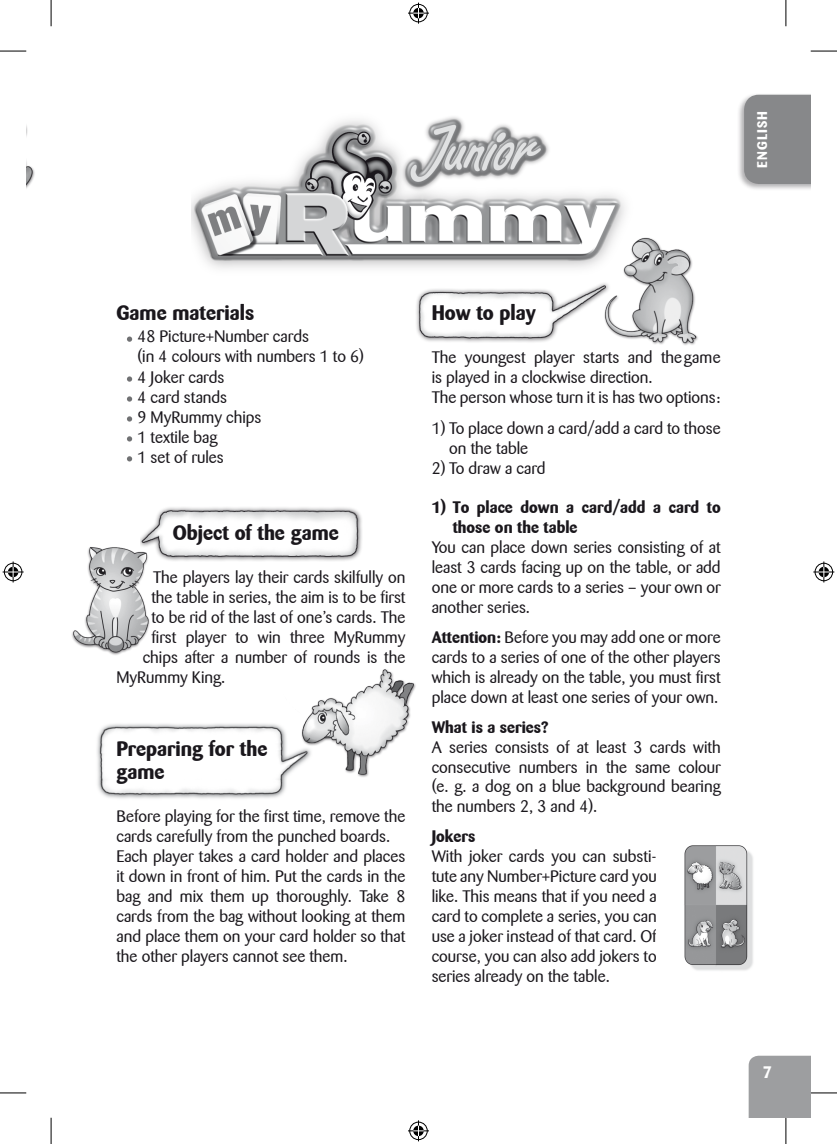
<style>
.page{position:relative;width:837px;height:1144px;background:#fff}
.page>*{position:absolute;margin:0;border:0;box-sizing:border-box;transform-origin:0 0}
.t1{font:700 21px/22.9px "Barmeno";color:#1a171c}
.t2{font:16.62px/19.9px "Barmeno";color:#1a171c}
.t3{font:700 16.62px/19.9px "Barmeno";color:#1a171c}
.t4{font:700 16.62px "Barmeno";color:#fff}
.t5{font:700 14px "Barmeno";letter-spacing:.075em;color:#fff}
.s1{font-weight:700}
</style>
<div class="page">
<img style="left:148px;top:507px;width:214px;height:54px">
<img style="left:97px;top:724px;width:189px;height:75px">
<img style="left:416px;top:296px;width:176px;height:46px">
<svg style="left:127px;top:336px;width:5px;height:6px"></svg>
<svg style="left:127px;top:376px;width:5px;height:6px"></svg>
<svg style="left:127px;top:396px;width:5px;height:6px"></svg>
<svg style="left:127px;top:416px;width:5px;height:6px"></svg>
<svg style="left:127px;top:436px;width:5px;height:5px"></svg>
<svg style="left:127px;top:456px;width:5px;height:5px"></svg>
<img style="left:684px;top:845px;width:69px;height:126px">
<img style="left:592px;top:237px;width:106px;height:108px">
<img style="left:283px;top:669px;width:133px;height:113px">
<img style="left:72px;top:531px;width:82px;height:124px">
<img style="left:26px;top:125px;width:9px;height:64px">
<div style="left:736px;top:92px;width:74px;height:99px;background:#1a171c;opacity:.35"></div>
<div style="left:743px;top:95px;width:67px;height:89px;background:#87888a"></div>
<img style="left:192px;top:117px;width:452px;height:179px">
<svg style="left:0;top:51px;width:26px;height:1px"></svg>
<svg style="left:810px;top:51px;width:26px;height:1px"></svg>
<svg style="left:0;top:1092px;width:26px;height:1px"></svg>
<svg style="left:51px;top:0;width:1px;height:26px"></svg>
<svg style="left:51px;top:1118px;width:1px;height:26px"></svg>
<svg style="left:785px;top:0;width:1px;height:26px"></svg>
<svg style="left:748px;top:1056px;width:88px;height:88px"></svg>
<svg style="left:408px;top:3px;width:21px;height:21px"></svg>
<svg style="left:408px;top:1120px;width:21px;height:21px"></svg>
<svg style="left:3px;top:561px;width:21px;height:21px"></svg>
<svg style="left:813px;top:561px;width:21px;height:21px"></svg>
<p class="t5" style="left:753px;top:168px;width:58px;rotate:-90deg">ENGLISH</p>
<p class="t1" style="left:116px;top:301px;width:139px">Game materials</p>
<p class="t2" style="left:137px;top:326px;width:228px">48 Picture+Number cards<br>(in 4 colours with numbers 1 to 6)</p>
<p class="t2" style="left:137px;top:368px;width:126px">4 Joker cards<br>4 card stands<br>9 MyRummy chips<br>1 textile bag<br>1 set of rules</p>
<p class="t1" style="left:173px;top:521px;width:167px">Object of the game</p>
<p class="t2" style="left:153px;top:567px;width:253px">The players lay their cards skilfully on</p>
<p class="t2" style="left:151px;top:587px;width:255px">the table in series, the aim is to be first</p>
<p class="t2" style="left:151px;top:607px;width:255px">to be rid of the last of one’s cards. The</p>
<p class="t2" style="left:151px;top:627px;width:255px">first player to win three MyRummy</p>
<p class="t2" style="left:143px;top:647px;width:264px">chips after a number of rounds is the</p>
<p class="t2" style="left:116px;top:667px;width:110px">MyRummy King.</p>
<p class="t1" style="left:116px;top:737px;width:152px">Preparing for the game</p>
<p class="t2" style="left:116px;top:807px;width:290px">Before playing for the first time, remove the cards carefully from the punched boards.<br>Each player takes a card holder and places it down in front of him. Put the cards in the bag and mix them up thoroughly. Take 8 cards from the bag without looking at them and place them on your card holder so that the other players cannot see them.</p>
<p class="t1" style="left:431px;top:301px;width:106px">How to play</p>
<p class="t2" style="left:431px;top:348px;width:290px">The youngest player starts and the game is played in a clockwise direction.<br>The person whose turn it is has two options:</p>
<p class="t2" style="left:449px;top:419px;width:273px;text-indent:-18px">1) To place down a card/add a card to those on the table</p>
<p class="t2" style="left:431px;top:459px;width:115px">2) To draw a card</p>
<p class="t3" style="left:452px;top:497px;width:269px;text-indent:-21px">1) To place down a card/add a card to those on the table</p>
<p class="t2" style="left:431px;top:537px;width:290px;text-align:justify">You can place down series consisting of at least 3 cards facing up on the table, or add one or more cards to a series – your own or another series.</p>
<p class="t2" style="left:431px;top:627px;width:290px;text-align:justify"><span class="s1">Attention:</span> Before you may add one or more cards to a series of one of the other players which is already on the table, you must first place down at least one series of your own.</p>
<p class="t3" style="left:431px;top:717px;width:118px">What is a series?</p>
<p class="t2" style="left:431px;top:737px;width:290px;text-align:justify">A series consists of at least 3 cards with consecutive numbers in the same colour (e. g. a dog on a blue background bearing the numbers 2, 3 and 4).</p>
<p class="t3" style="left:431px;top:826px;width:45px">Jokers</p>
<p class="t2" style="left:431px;top:847px;width:226px;text-align:justify">With joker cards you can substi&shy;tute any Number+Picture card you like. This means that if you need a card to complete a series, you can use a joker instead of that card. Of course, you can also add jokers to series already on the table.</p>
<p class="t4" style="left:762px;top:1062px;width:11px">7</p>
</div>
